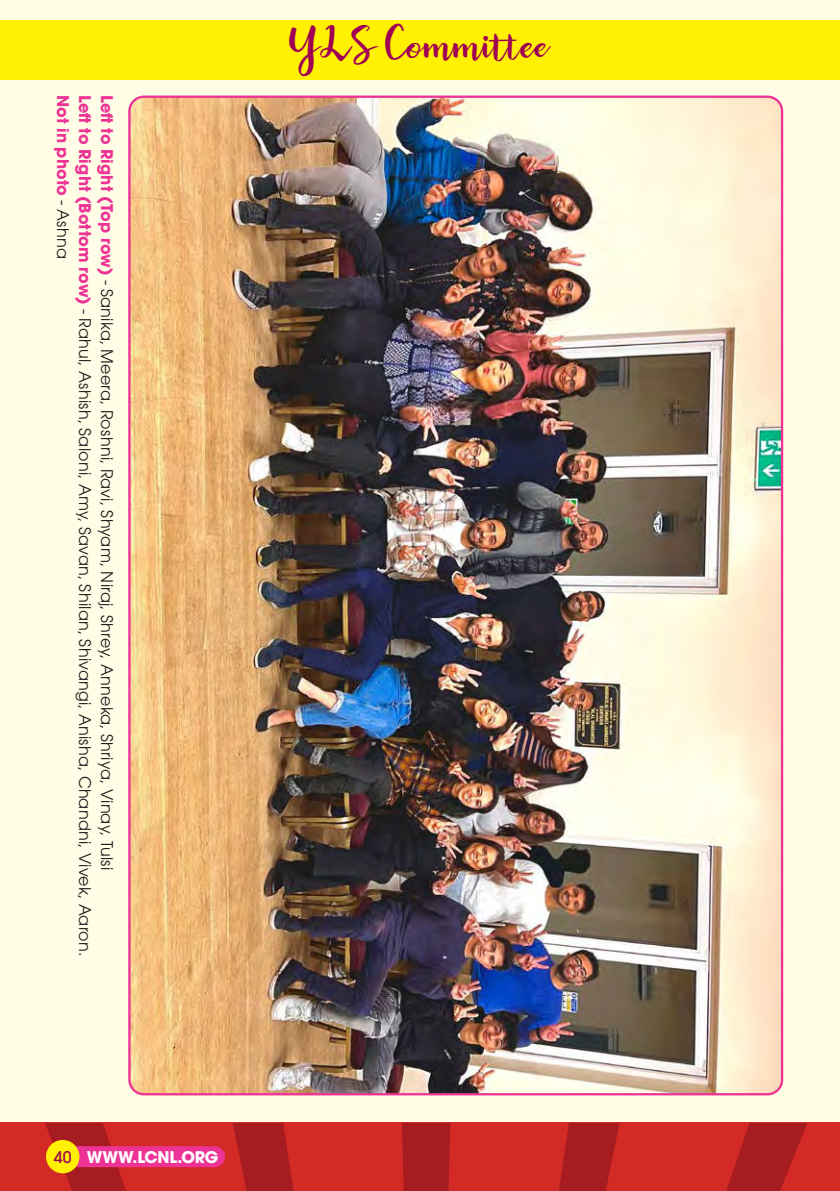
<style>
.page{position:relative;width:840px;height:1191px;background:#fff}
.page>*{position:absolute;margin:0;border:0;box-sizing:border-box;transform-origin:0 0}
.t1{font:36px "Rosaline";color:#9f0055}
.Body{font:16px "ITC Avant Garde Pro";letter-spacing:.015em;color:#231f20}
.Body-2{font:700 16px "ITC Avant Garde Pro";letter-spacing:.005em;color:#ed3395}
.t2{font:700 16px "ITC Avant Garde Pro";letter-spacing:-.02em;color:#fff}
.s1{font-weight:400;color:#231f20}
.s2{font-weight:700;color:#ed3395}
.s3{font-weight:500;color:#9f0055}
</style>
<div class="page">
<div style="left:0;top:0;width:839px;height:1191px;background:#fffde6"></div>
<div style="left:0;top:1123px;width:839px;height:68px;background:#d42a26"></div>
<div style="left:402px;top:1123px;width:48px;height:68px;background:#a71c20"></div>
<svg style="left:232px;top:1123px;width:62px;height:68px"></svg>
<svg style="left:45px;top:1123px;width:87px;height:68px"></svg>
<svg style="left:726px;top:1123px;width:81px;height:68px"></svg>
<svg style="left:559px;top:1123px;width:60px;height:68px"></svg>
<div style="left:62px;top:1146px;width:163px;height:21px;background:#ed3395;border-radius:10px"></div>
<div style="left:46px;top:1140px;width:33px;height:33px;background:#fff101;border-radius:50%"></div>
<div style="left:0;top:20px;width:839px;height:60px;background:#fff101"></div>
<img style="left:131px;top:97px;width:650px;height:997px">
<p class="Body-2" style="left:74px;top:95px;width:166px;rotate:90deg">Not in photo <span class="s1">- Ashna</span></p>
<p class="Body" style="left:117px;top:95px;width:777px;rotate:90deg"><span class="s2">Left to Right (Top row)</span> - Sanika, Meera, Roshni, Ravi, Shyam, Niraj, Shrey, Anneka, Shriya, Vinay, Tulsi</p>
<p class="Body" style="left:95px;top:95px;width:862px;rotate:90deg"><span class="s2">Left to Right (Bottom row)</span> - Rahul, Ashish, Saloni, Amy, Savan, Shilan, Shivangi, Anisha, Chandni, Vivek, Aaron.</p>
<p class="t1" style="left:290px;top:23px;width:264px">YLS Committee</p>
<p class="t2" style="left:54px;top:1146px;width:166px"><span class="s3">40</span> WWW.LCNL.ORG</p>
</div>
